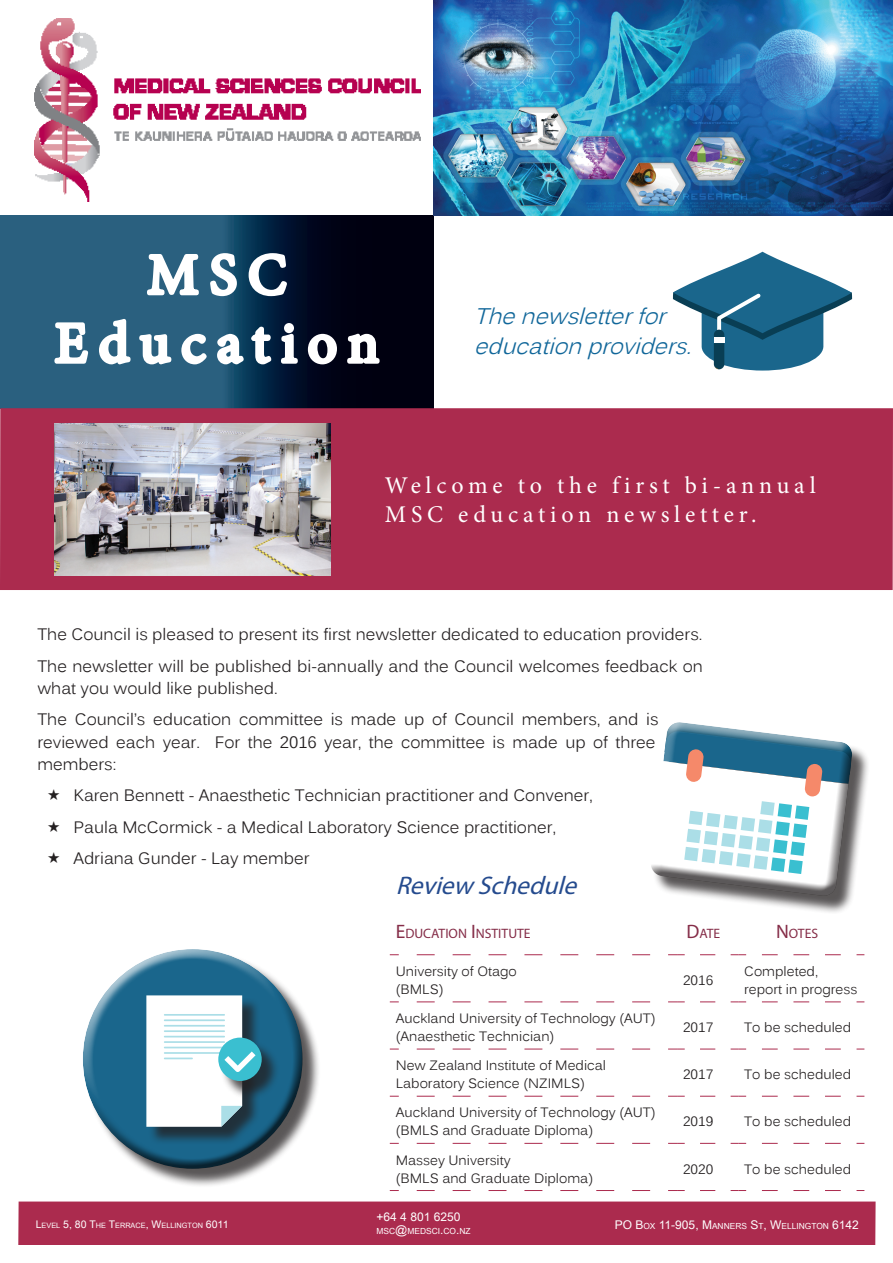
<style>
.page{position:relative;width:893px;height:1263px;background:#fff}
.page>*{position:absolute;margin:0;border:0;box-sizing:border-box;transform-origin:0 0}
.t1{font:57px/68.4px "Minion Pro";letter-spacing:.2em;color:#fff;text-align:center}
.t2{font:italic 25.5px "Myriad Pro";color:#254b8e}
.t3{font:24px/28.8px "Minion Pro";letter-spacing:.2em;color:#fff}
.t4{font:italic 22.5px/30px "Kalinga";color:#11679a}
.t5{font:16.5px/31px "Kalinga";color:#231f20}
.t6{font:13.65px "Myriad Pro";color:#852d48}
.t7{font:13.5px/18px "Kalinga";color:#231f20}
.t8{font:12px "Dok Champa";color:#fff}
.t9{font:8.4px "Dok Champa";color:#fff}
.t10{font:7.35px "Dok Champa";color:#fff}
.s1{font-size:19.5px}
.s2{font-size:12px}
.s3{font-size:10.5px}
.s4{font-size:8.4px}
</style>
<div class="page">
<svg style="left:0;top:215px;width:434px;height:193px;background:#14344e"></svg>
<div style="left:18px;top:1201px;width:858px;height:44px;background:#ab2b4e"></div>
<svg style="left:145px;top:252px;width:56px;height:950px"></svg>
<svg style="left:207px;top:251px;width:32px;height:47px"></svg>
<svg style="left:246px;top:251px;width:44px;height:47px"></svg>
<svg style="left:52px;top:320px;width:39px;height:46px"></svg>
<svg style="left:97px;top:315px;width:203px;height:53px"></svg>
<svg style="left:306px;top:332px;width:33px;height:34px"></svg>
<svg style="left:345px;top:329px;width:37px;height:37px"></svg>
<img style="left:34px;top:18px;width:387px;height:184px">
<svg style="left:673px;top:252px;width:179px;height:81px"></svg>
<svg style="left:673px;top:258px;width:179px;height:113px"></svg>
<img style="left:434px;top:0;width:459px;height:215px">
<div style="left:0;top:408px;width:893px;height:182px;background:#ab2b4e"></div>
<img style="left:55px;top:423px;width:275px;height:152px">
<svg style="left:417px;top:954px;width:234px;height:1px"></svg>
<svg style="left:700px;top:954px;width:16px;height:1px"></svg>
<svg style="left:668px;top:954px;width:17px;height:1px"></svg>
<svg style="left:762px;top:954px;width:79px;height:1px"></svg>
<svg style="left:731px;top:954px;width:15px;height:1px"></svg>
<svg style="left:417px;top:1002px;width:234px;height:1px"></svg>
<svg style="left:700px;top:1002px;width:16px;height:1px"></svg>
<svg style="left:668px;top:1002px;width:17px;height:1px"></svg>
<svg style="left:762px;top:1002px;width:79px;height:1px"></svg>
<svg style="left:731px;top:1002px;width:15px;height:1px"></svg>
<svg style="left:417px;top:1049px;width:234px;height:1px"></svg>
<svg style="left:700px;top:1049px;width:16px;height:1px"></svg>
<svg style="left:668px;top:1049px;width:17px;height:1px"></svg>
<svg style="left:762px;top:1049px;width:79px;height:1px"></svg>
<svg style="left:731px;top:1049px;width:15px;height:1px"></svg>
<svg style="left:417px;top:1096px;width:234px;height:1px"></svg>
<svg style="left:700px;top:1096px;width:16px;height:1px"></svg>
<svg style="left:668px;top:1096px;width:17px;height:1px"></svg>
<svg style="left:762px;top:1096px;width:79px;height:1px"></svg>
<svg style="left:731px;top:1096px;width:15px;height:1px"></svg>
<svg style="left:417px;top:1143px;width:234px;height:1px"></svg>
<svg style="left:700px;top:1143px;width:16px;height:1px"></svg>
<svg style="left:668px;top:1143px;width:17px;height:1px"></svg>
<svg style="left:762px;top:1143px;width:79px;height:1px"></svg>
<svg style="left:731px;top:1143px;width:15px;height:1px"></svg>
<svg style="left:417px;top:1190px;width:234px;height:1px"></svg>
<svg style="left:700px;top:1190px;width:16px;height:1px"></svg>
<svg style="left:668px;top:1190px;width:17px;height:1px"></svg>
<svg style="left:762px;top:1190px;width:79px;height:1px"></svg>
<svg style="left:731px;top:1190px;width:15px;height:1px"></svg>
<div style="left:653px;top:725px;width:217px;height:189px;background:#231f20;opacity:.75"></div>
<svg style="left:651px;top:722px;width:203px;height:178px"></svg>
<div style="left:85px;top:951px;width:236px;height:236px;background:#231f20;opacity:.75"></div>
<div style="left:80px;top:949px;width:214px;height:167px;background:#fff;opacity:.75"></div>
<div style="left:86px;top:983px;width:218px;height:188px;background:#231f20;opacity:.75"></div>
<div style="left:149px;top:998px;width:112px;height:147px;background:#231f20;opacity:.75"></div>
<div style="left:221px;top:1040px;width:59px;height:59px;background:#231f20;opacity:.75"></div>
<div style="left:218px;top:1037px;width:44px;height:44px;background:#3abfd0;border-radius:50%"></div>
<svg style="left:146px;top:995px;width:110px;height:132px"></svg>
<h1 class="t1" style="left:55px;top:241px;width:325px">MSC<br>Education</h1>
<h3 class="t4" style="left:474px;top:304px;width:227px">Thenewsletterfor educationproviders.</h3>
<h3 class="t3" style="left:385px;top:471px;width:432px">Welcome to the first bi-annual<br>MSC education newsletter.</h3>
<p class="t5" style="left:37px;top:621px;width:667px">The Council is pleased to present its first newsletter dedicated to education providers.<br>The newsletter will be published bi-annually and the Council welcomes feedback on</p>
<p class="t5" style="left:37px;top:674px;width:622px">what you would like published.<br>The Council’s education committee is made up of Council members, and is</p>
<p class="t5" style="left:37px;top:732px;width:619px;line-height:22.5px">reviewed each year. For the 2016 year, the committee is made up of three members:</p>
<p class="t5" style="left:73px;top:781px;width:521px;line-height:31.5px">Karen Bennett - Anaesthetic Technician practitioner and Convener,<br>Paula McCormick - a Medical Laboratory Science practitioner,<br>Adriana Gunder - Lay member</p>
<h2 class="t2" style="left:396px;top:869px;width:190px">Review Schedule</h2>
<p class="t6" style="left:396px;top:925px;width:135px"><span class="s1">E</span>DUCATION <span class="s1">I</span> NSTITUTE</p>
<p class="t6" style="left:686px;top:925px;width:34px"><span class="s1">D</span>ATE</p>
<p class="t6" style="left:776px;top:925px;width:44px"><span class="s1">N</span> OTES</p>
<p class="t7" style="left:396px;top:963px;width:123px">University of Otago (BMLS)</p>
<p class="t7" style="left:683px;top:972px;width:32px">2016</p>
<p class="t7" style="left:744px;top:963px;width:115px">Completed, report in progress</p>
<p class="t7" style="left:396px;top:1011px;width:261px">Auckland University of Technology (AUT) (Anaesthetic Technician)</p>
<p class="t7" style="left:683px;top:1020px;width:32px">2017</p>
<p class="t7" style="left:744px;top:1020px;width:108px">To be scheduled</p>
<p class="t7" style="left:396px;top:1058px;width:212px">New Zealand Institute of Medical<br>Laboratory Science (NZIMLS)</p>
<p class="t7" style="left:683px;top:1067px;width:32px">2017</p>
<p class="t7" style="left:744px;top:1067px;width:108px">To be scheduled</p>
<p class="t7" style="left:396px;top:1105px;width:261px">Auckland University of Technology (AUT) (BMLS and Graduate Diploma)</p>
<p class="t7" style="left:683px;top:1114px;width:32px">2019</p>
<p class="t7" style="left:744px;top:1114px;width:108px">To be scheduled</p>
<p class="t7" style="left:396px;top:1152px;width:199px">Massey University<br>(BMLS and Graduate Diploma)</p>
<p class="t7" style="left:683px;top:1161px;width:32px">2020</p>
<p class="t7" style="left:744px;top:1161px;width:108px">To be scheduled</p>
<p class="t8" style="left:377px;top:1207px;width:85px">+64 4 801 6250</p>
<p class="t9" style="left:377px;top:1225px;width:95px">MSC<span class="s2">@</span>MEDSCI<span class="s2">.</span>CO<span class="s2">.</span>NZ</p>
<p class="t10" style="left:36px;top:1219px;width:194px"><span class="s3">L</span>EVEL <span class="s3">5, 80 T</span>HE <span class="s3">T</span>ERRACE<span class="s3">, W</span>ELLINGTON <span class="s3">6011</span></p>
<p class="t8" style="left:615px;top:1216px;width:246px">PO B<span class="s4">OX</span> 11-905, M<span class="s4">ANNERS</span> S<span class="s4">T</span>, W<span class="s4">ELLINGTON</span> 6142</p>
</div>
